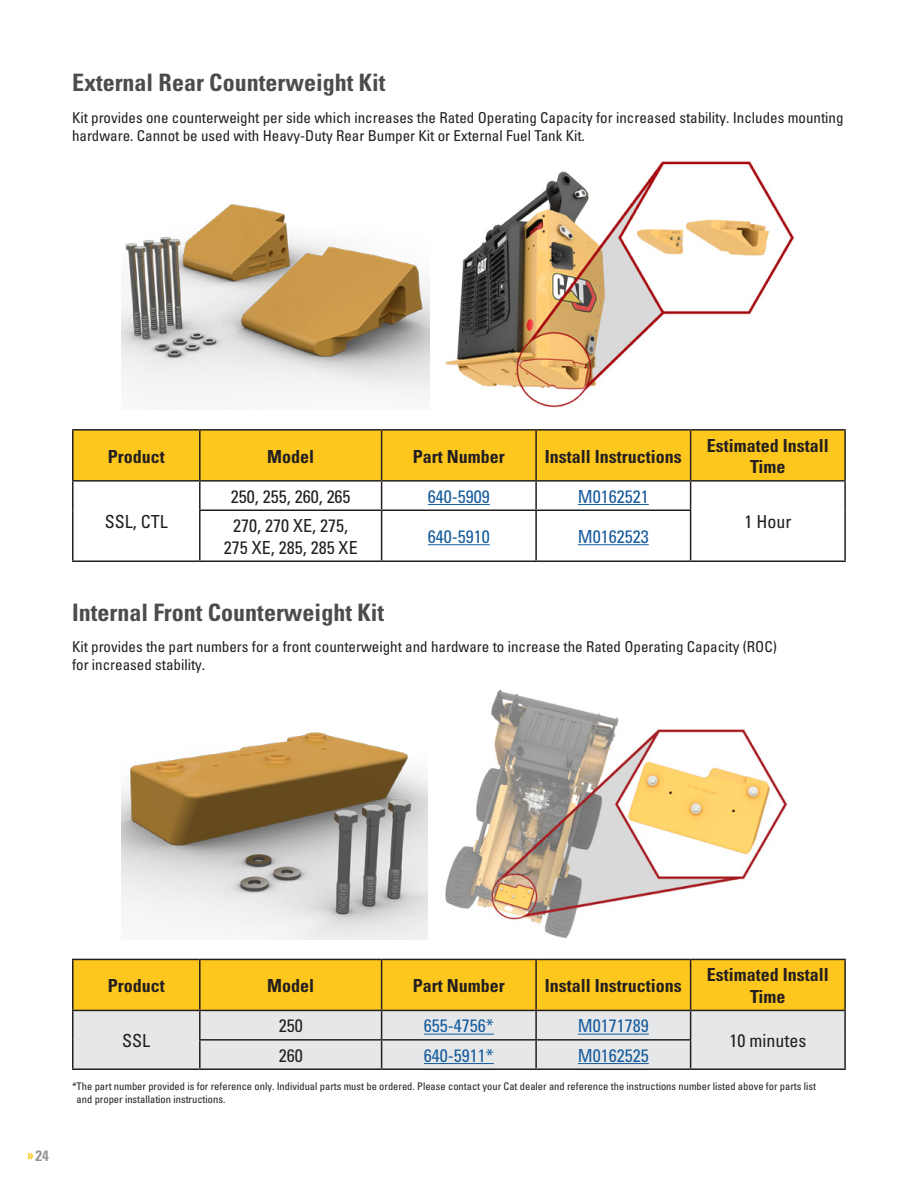
<style>
.page{position:relative;width:918px;height:1188px;background:#fff}
.page>*{position:absolute;margin:0;border:0;box-sizing:border-box;transform-origin:0 0}
.t1{font:24px "Univers LTCYR 67 Bold Cond";color:#4b4c4d}
.t2{font:18px/21.6px "Univers LTCYR 67 Bold Cond";color:#231f20;text-align:center}
.t3{font:condensed 18px "Univers LTCYR 57";color:#231f20}
.t4{font:condensed 18px "Univers LTCYR 57";color:#175d9e}
.t5{font:condensed 15px/18px "Univers LTCYR 57";color:#231f20}
.t6{font:15px "Univers LTCYR 67 Bold Cond";color:#939598}
.t7{font:condensed 10.5px/12.6px "Univers LTCYR 57";color:#231f20}
.s1{color:#fec71d}
</style>
<div class="page">
<img style="left:122px;top:204px;width:307px;height:196px">
<img style="left:445px;top:161px;width:350px;height:247px">
<hr style="left:72px;top:429px;width:128px;height:2px;background:#231f20">
<hr style="left:72px;top:431px;width:2px;height:49px;background:#231f20">
<hr style="left:200px;top:429px;width:182px;height:2px;background:#231f20">
<hr style="left:382px;top:429px;width:154px;height:2px;background:#231f20">
<hr style="left:536px;top:429px;width:155px;height:2px;background:#231f20">
<hr style="left:691px;top:429px;width:155px;height:2px;background:#231f20">
<hr style="left:844px;top:431px;width:2px;height:49px;background:#231f20">
<hr style="left:72px;top:480px;width:128px;height:2px;background:#231f20">
<hr style="left:72px;top:482px;width:2px;height:28px;background:#231f20">
<hr style="left:691px;top:480px;width:155px;height:2px;background:#231f20">
<svg style="left:73px;top:430px;width:772px;height:79px"></svg>
<hr style="left:844px;top:482px;width:2px;height:28px;background:#231f20">
<hr style="left:72px;top:510px;width:2px;height:50px;background:#231f20">
<hr style="left:199px;top:509px;width:183px;height:2px;background:#231f20">
<hr style="left:199px;top:511px;width:2px;height:49px;background:#231f20">
<hr style="left:382px;top:509px;width:154px;height:2px;background:#231f20">
<hr style="left:381px;top:511px;width:1px;height:49px;background:#231f20">
<hr style="left:536px;top:509px;width:155px;height:2px;background:#231f20">
<hr style="left:535px;top:511px;width:2px;height:49px;background:#231f20">
<hr style="left:690px;top:511px;width:1px;height:49px;background:#231f20">
<hr style="left:844px;top:510px;width:2px;height:50px;background:#231f20">
<hr style="left:72px;top:560px;width:128px;height:2px;background:#231f20">
<hr style="left:200px;top:560px;width:182px;height:2px;background:#231f20">
<hr style="left:382px;top:560px;width:154px;height:2px;background:#231f20">
<hr style="left:536px;top:560px;width:155px;height:2px;background:#231f20">
<hr style="left:691px;top:560px;width:155px;height:2px;background:#231f20">
<hr style="left:428px;top:504px;width:62px;height:1px;background:#175d9e">
<hr style="left:578px;top:504px;width:71px;height:1px;background:#175d9e">
<hr style="left:428px;top:544px;width:62px;height:1px;background:#175d9e">
<hr style="left:578px;top:544px;width:71px;height:1px;background:#175d9e">
<img style="left:121px;top:732px;width:306px;height:207px">
<img style="left:445px;top:689px;width:343px;height:249px">
<hr style="left:72px;top:959px;width:128px;height:1px;background:#231f20">
<hr style="left:72px;top:960px;width:2px;height:50px;background:#231f20">
<hr style="left:691px;top:959px;width:155px;height:1px;background:#231f20">
<hr style="left:844px;top:960px;width:2px;height:50px;background:#231f20">
<hr style="left:72px;top:1010px;width:128px;height:1px;background:#231f20">
<hr style="left:72px;top:1011px;width:2px;height:29px;background:#231f20">
<hr style="left:691px;top:1010px;width:155px;height:1px;background:#231f20">
<hr style="left:844px;top:1011px;width:2px;height:29px;background:#231f20">
<hr style="left:72px;top:1040px;width:2px;height:28px;background:#231f20">
<svg style="left:73px;top:959px;width:772px;height:109px;background:#e8d084"></svg>
<hr style="left:844px;top:1040px;width:2px;height:28px;background:#231f20">
<hr style="left:72px;top:1068px;width:128px;height:2px;background:#231f20">
<hr style="left:200px;top:1068px;width:182px;height:2px;background:#231f20">
<hr style="left:382px;top:1068px;width:154px;height:2px;background:#231f20">
<hr style="left:536px;top:1068px;width:155px;height:2px;background:#231f20">
<hr style="left:691px;top:1068px;width:155px;height:2px;background:#231f20">
<hr style="left:424px;top:1034px;width:70px;height:1px;background:#175d9e">
<hr style="left:578px;top:1034px;width:71px;height:1px;background:#175d9e">
<hr style="left:424px;top:1063px;width:70px;height:1px;background:#175d9e">
<hr style="left:578px;top:1063px;width:71px;height:1px;background:#175d9e">
<h1 class="t1" style="left:72px;top:68px;width:315px">External Rear Counterweight Kit</h1>
<p class="t5" style="left:72px;top:108px;width:773px">Kit provides one counterweight per side which increases the Rated Operating Capacity for increased stability. Includes mounting hardware. Cannot be used with Heavy-Duty Rear Bumper Kit or External Fuel Tank Kit.</p>
<p class="t2" style="left:108px;top:445px;width:59px">Product</p>
<p class="t2" style="left:267px;top:445px;width:48px">Model</p>
<p class="t2" style="left:413px;top:445px;width:93px">Part Number</p>
<p class="t2" style="left:545px;top:445px;width:138px">Install Instructions</p>
<p class="t2" style="left:707px;top:434px;width:124px">Estimated Install<br>Time</p>
<p class="t3" style="left:105px;top:510px;width:65px">SSL, CTL</p>
<p class="t3" style="left:231px;top:485px;width:121px">250, 255, 260, 265</p>
<p class="t4" style="left:428px;top:485px;width:63px">640-5909</p>
<p class="t4" style="left:578px;top:485px;width:72px">M0162521</p>
<p class="t3" style="left:233px;top:514px;width:116px">270, 270 XE, 275,</p>
<p class="t3" style="left:744px;top:510px;width:48px">1 Hour</p>
<p class="t3" style="left:224px;top:536px;width:135px">275 XE, 285, 285 XE</p>
<p class="t4" style="left:428px;top:525px;width:63px">640-5910</p>
<p class="t4" style="left:578px;top:525px;width:72px">M0162523</p>
<h1 class="t1" style="left:72px;top:598px;width:314px">Internal Front Counterweight Kit</h1>
<p class="t5" style="left:72px;top:638px;width:706px">Kit provides the part numbers for a front counterweight and hardware to increase the Rated Operating Capacity (ROC) for increased stability.</p>
<p class="t6" style="left:27px;top:1146px;width:23px"><span class="s1">»</span>24</p>
<p class="t2" style="left:108px;top:975px;width:59px">Product</p>
<p class="t2" style="left:267px;top:975px;width:48px">Model</p>
<p class="t2" style="left:413px;top:975px;width:93px">Part Number</p>
<p class="t2" style="left:545px;top:975px;width:138px">Install Instructions</p>
<p class="t2" style="left:707px;top:964px;width:124px">Estimated Install<br>Time</p>
<p class="t3" style="left:122px;top:1029px;width:30px">SSL</p>
<p class="t3" style="left:279px;top:1015px;width:25px">250</p>
<p class="t4" style="left:424px;top:1015px;width:71px">655-4756*</p>
<p class="t4" style="left:578px;top:1015px;width:72px">M0171789</p>
<p class="t3" style="left:729px;top:1029px;width:78px">10 minutes</p>
<p class="t3" style="left:279px;top:1044px;width:25px">260</p>
<p class="t4" style="left:424px;top:1044px;width:71px">640-5911*</p>
<p class="t4" style="left:578px;top:1044px;width:72px">M0162525</p>
<p class="t7" style="left:77px;top:1080px;width:741px;text-indent:-5px">*The part number provided is for reference only. Individual parts must be ordered. Please contact your Cat dealer and reference the instructions number listed above for parts list and proper installation instructions.</p>
</div>
